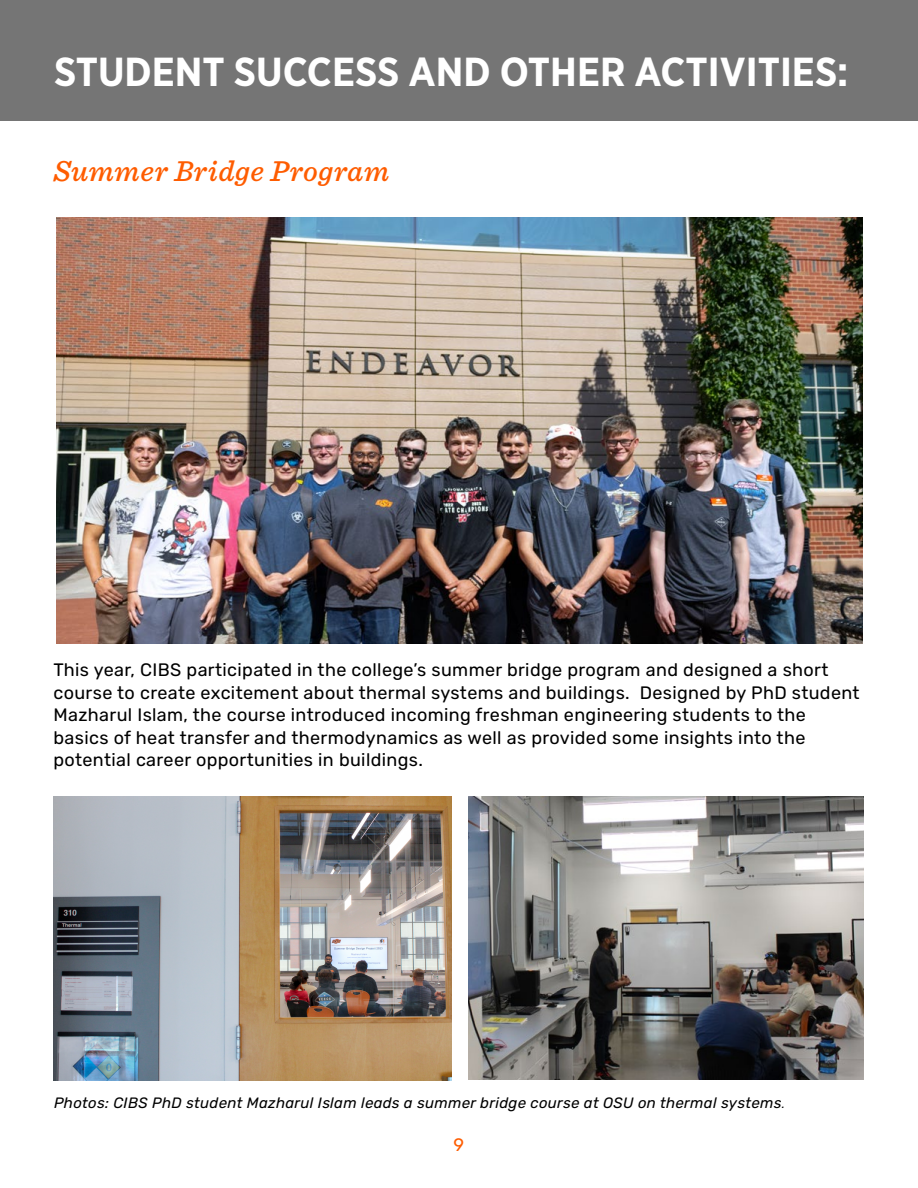
<style>
.page{position:relative;width:918px;height:1188px;background:#fff}
.page>*{position:absolute;margin:0;border:0;box-sizing:border-box;transform-origin:0 0}
.t1{font:700 40.5px "Gotham Narrow";color:#fff}
.t2{font:italic 500 30px "Sentinel";letter-spacing:.02em;color:#fe5c00}
.t3{font:300 18px/22.5px "Rubik";letter-spacing:.02em;color:#000}
.t4{font:300 18px "Rubik";color:#fe5c00}
.t5{font:italic 300 15px "Rubik";letter-spacing:.02em;color:#000}
</style>
<div class="page">
<img style="left:469px;top:796px;width:395px;height:284px">
<img style="left:56px;top:217px;width:807px;height:426px">
<div style="left:0;top:0;width:918px;height:121px;background:#757575"></div>
<img style="left:54px;top:796px;width:397px;height:284px">
<h1 class="t1" style="left:54px;top:46px;width:796px">STUDENT SUCCESS AND OTHER ACTIVITIES:</h1>
<h2 class="t2" style="left:53px;top:148px;width:337px">Summer Bridge Program</h2>
<p class="t3" style="left:53px;top:660px;width:808px">This year, CIBS participated in the college’s summer bridge program and designed a short course to create excitement about thermal systems and buildings. Designed by PhD student Mazharul Islam, the course introduced incoming freshman engineering students to the basics of heat transfer and thermodynamics as well as provided some insights into the potential career opportunities in buildings.</p>
<p class="t5" style="left:54px;top:1092px;width:733px">Photos: CIBS PhD student Mazharul Islam leads a summer bridge course at OSU on thermal systems.</p>
<p class="t4" style="left:454px;top:1132px;width:12px">9</p>
</div>
